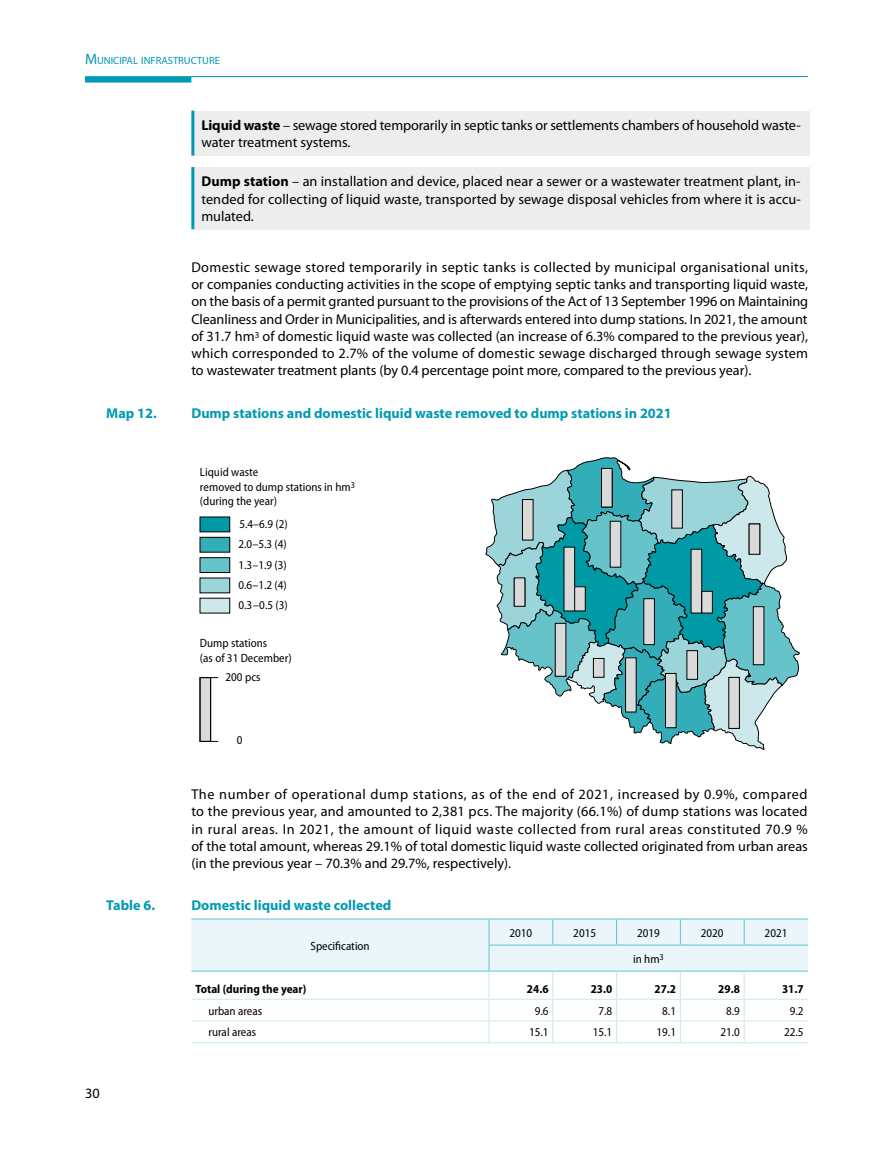
<style>
.page{position:relative;width:893px;height:1149px;background:#fff}
.page>*{position:absolute;margin:0;border:0;box-sizing:border-box;transform-origin:0 0}
.t1{font:14.25px/17.2px "Myriad Pro";color:#000;text-align:justify}
.t2{font:700 14.25px "Myriad Pro";color:#009ab2}
.t3{font:semi-condensed 12px/14.4px "Myriad Pro";color:#000}
.t4{font:700 semi-condensed 12px "Myriad Pro";color:#000}
.t5{font:10.5px "Myriad Pro";color:#009ab2}
.s1{font-size:15px}
.s2{font-weight:700}
</style>
<div class="page">
<svg style="left:85px;top:76px;width:106px;height:6px"></svg>
<hr style="left:191px;top:76px;width:617px;height:1px;background:#009ab2">
<div style="left:200px;top:557px;width:30px;height:15px;background:#67c3ca"></div>
<div style="left:200px;top:557px;width:30px;height:15px;border:1px solid #000"></div>
<div style="left:200px;top:537px;width:30px;height:15px;background:#33aeb8"></div>
<div style="left:200px;top:537px;width:30px;height:15px;border:1px solid #000"></div>
<div style="left:200px;top:517px;width:30px;height:14px;background:#009aa6"></div>
<div style="left:200px;top:516px;width:30px;height:16px;border:1px solid #000"></div>
<div style="left:200px;top:577px;width:30px;height:15px;background:#9bd4d9"></div>
<div style="left:200px;top:598px;width:30px;height:15px;background:#cde8eb"></div>
<div style="left:200px;top:677px;width:11px;height:64px;background:#dadada"></div>
<div style="left:200px;top:677px;width:11px;height:64px;border:1px solid #000"></div>
<svg style="left:485px;top:457px;width:315px;height:292px"></svg>
<div style="left:564px;top:547px;width:11px;height:63px;background:#dadada"></div>
<div style="left:564px;top:546px;width:11px;height:65px;border:1px solid #000"></div>
<div style="left:691px;top:549px;width:11px;height:64px;background:#dadada"></div>
<div style="left:691px;top:549px;width:11px;height:64px;border:1px solid #000"></div>
<div style="left:575px;top:586px;width:10px;height:24px;background:#dadada"></div>
<div style="left:574px;top:586px;width:11px;height:25px;border:1px solid #000"></div>
<div style="left:702px;top:591px;width:10px;height:22px;background:#dadada"></div>
<div style="left:701px;top:591px;width:12px;height:22px;border:1px solid #000"></div>
<div style="left:522px;top:499px;width:11px;height:41px;background:#dadada"></div>
<div style="left:522px;top:499px;width:11px;height:41px;border:1px solid #000"></div>
<div style="left:672px;top:489px;width:10px;height:39px;background:#dadada"></div>
<div style="left:671px;top:489px;width:12px;height:39px;border:1px solid #000"></div>
<div style="left:687px;top:650px;width:10px;height:29px;background:#dadada"></div>
<div style="left:687px;top:650px;width:11px;height:29px;border:1px solid #000"></div>
<div style="left:626px;top:657px;width:10px;height:54px;background:#dadada"></div>
<div style="left:625px;top:657px;width:11px;height:55px;border:1px solid #000"></div>
<div style="left:601px;top:468px;width:11px;height:39px;background:#dadada"></div>
<div style="left:601px;top:468px;width:11px;height:39px;border:1px solid #000"></div>
<div style="left:749px;top:524px;width:11px;height:30px;background:#dadada"></div>
<div style="left:749px;top:523px;width:11px;height:31px;border:1px solid #000"></div>
<div style="left:753px;top:606px;width:11px;height:58px;background:#dadada"></div>
<div style="left:753px;top:606px;width:11px;height:58px;border:1px solid #000"></div>
<div style="left:593px;top:658px;width:11px;height:19px;background:#dadada"></div>
<div style="left:593px;top:658px;width:11px;height:19px;border:1px solid #000"></div>
<div style="left:665px;top:673px;width:11px;height:54px;background:#dadada"></div>
<div style="left:665px;top:673px;width:11px;height:54px;border:1px solid #000"></div>
<div style="left:729px;top:677px;width:10px;height:51px;background:#dadada"></div>
<div style="left:729px;top:677px;width:11px;height:51px;border:1px solid #000"></div>
<div style="left:514px;top:577px;width:11px;height:29px;background:#dadada"></div>
<div style="left:514px;top:577px;width:11px;height:29px;border:1px solid #000"></div>
<div style="left:555px;top:623px;width:11px;height:53px;background:#dadada"></div>
<div style="left:555px;top:623px;width:11px;height:53px;border:1px solid #000"></div>
<div style="left:644px;top:598px;width:10px;height:46px;background:#dadada"></div>
<div style="left:644px;top:598px;width:11px;height:46px;border:1px solid #000"></div>
<div style="left:610px;top:521px;width:11px;height:46px;background:#dadada"></div>
<hr style="left:191px;top:1042px;width:298px;height:1px;background:#c9e7ee">
<svg style="left:191px;top:918px;width:617px;height:124px"></svg>
<hr style="left:680px;top:1020px;width:64px;height:1px;background:#c9e7ee">
<hr style="left:744px;top:1020px;width:64px;height:1px;background:#c9e7ee">
<hr style="left:489px;top:1042px;width:64px;height:1px;background:#c9e7ee">
<hr style="left:553px;top:1042px;width:64px;height:1px;background:#c9e7ee">
<hr style="left:617px;top:1042px;width:63px;height:1px;background:#c9e7ee">
<hr style="left:680px;top:1042px;width:64px;height:1px;background:#c9e7ee">
<hr style="left:744px;top:1042px;width:64px;height:1px;background:#c9e7ee">
<div style="left:193px;top:111px;width:616px;height:44px;background:#ededed"></div>
<hr style="left:191px;top:111px;width:3px;height:44px;background:#009ab2">
<div style="left:193px;top:167px;width:616px;height:62px;background:#ededed"></div>
<hr style="left:191px;top:167px;width:3px;height:62px;background:#009ab2">
<p class="t5" style="left:85px;top:55px;width:136px"><span class="s1">M</span>UNICIPAL INFRASTRUCTURE</p>
<p class="t1" style="left:201px;top:117px;width:601px"><span class="s2">Liquid waste</span> – sewage stored temporarily in septic tanks or settlements chambers of household waste&shy;water treatment systems.</p>
<p class="t1" style="left:201px;top:173px;width:601px"><span class="s2">Dump station</span> – an installation and device, placed near a sewer or a wastewater treatment plant, in&shy;tended for collecting of liquid waste, transported by sewage disposal vehicles from where it is accu&shy;mulated.</p>
<p class="t1" style="left:191px;top:259px;width:618px">Domestic sewage stored temporarily in septic tanks is collected by municipal organisational units, or companies conducting activities in the scope of emptying septic tanks and transporting liquid waste, on the basis of a permit granted pursuant to the provisions of the Act of 13 September 1996 on Maintaining Cleanliness and Order in Municipalities, and is afterwards entered into dump stations. In 2021, the amount of 31.7 hm<sup>3</sup> of domestic liquid waste was collected (an increase of 6.3% compared to the previous year), which corresponded to 2.7% of the volume of domestic sewage discharged through sewage system to wastewater treatment plants (by 0.4 percentage point more, compared to the previous year).</p>
<p class="t2" style="left:106px;top:404px;width:52px">Map 12.</p>
<p class="t2" style="left:191px;top:404px;width:482px">Dump stations and domestic liquid waste removed to dump stations in 2021</p>
<p class="t3" style="left:200px;top:465px;width:157px">Liquid waste<br>removed to dump stations in hm<sup>3 </sup>(during the year)</p>
<p class="t3" style="left:239px;top:517px;width:50px">5.4–6.9 (2)</p>
<p class="t3" style="left:239px;top:537px;width:50px">2.0–5.3 (4)</p>
<p class="t3" style="left:239px;top:557px;width:50px">1.3–1.9 (3)</p>
<p class="t3" style="left:239px;top:578px;width:50px">0.6–1.2 (4)</p>
<p class="t3" style="left:239px;top:598px;width:51px">0.3–0.5 (3)</p>
<p class="t3" style="left:200px;top:636px;width:93px">Dump stations<br>(as of 31 December)</p>
<p class="t3" style="left:226px;top:670px;width:37px">200 pcs</p>
<p class="t3" style="left:237px;top:733px;width:7px">0</p>
<p class="t1" style="left:191px;top:785px;width:618px">The number of operational dump stations, as of the end of 2021, increased by 0.9%, compared to the previous year, and amounted to 2,381 pcs. The majority (66.1%) of dump stations was located in rural areas. In 2021, the amount of liquid waste collected from rural areas constituted 70.9 % of the total amount, whereas 29.1% of total domestic liquid waste collected originated from urban areas (in the previous year – 70.3% and 29.7%, respectively).</p>
<p class="t2" style="left:106px;top:896px;width:50px">Table 6.</p>
<p class="t2" style="left:191px;top:896px;width:202px">Domestic liquid waste collected</p>
<p class="t3" style="left:311px;top:938px;width:61px">Specification</p>
<p class="t3" style="left:509px;top:925px;width:24px">2010</p>
<p class="t3" style="left:573px;top:925px;width:24px">2015</p>
<p class="t3" style="left:637px;top:925px;width:24px">2019</p>
<p class="t3" style="left:701px;top:925px;width:24px">2020</p>
<p class="t3" style="left:765px;top:925px;width:24px">2021</p>
<p class="t3" style="left:633px;top:951px;width:32px">in hm<sup>3</sup></p>
<p class="t1" style="left:85px;top:1084px;width:16px">30</p>
<p class="t4" style="left:196px;top:981px;width:112px">Total (during the year)</p>
<p class="t4" style="left:527px;top:981px;width:23px">24.6</p>
<p class="t4" style="left:591px;top:981px;width:23px">23.0</p>
<p class="t4" style="left:654px;top:981px;width:23px">27.2</p>
<p class="t4" style="left:718px;top:981px;width:23px">29.8</p>
<p class="t4" style="left:782px;top:981px;width:23px">31.7</p>
<p class="t3" style="left:208px;top:1003px;width:55px">urban areas</p>
<p class="t3" style="left:535px;top:1003px;width:15px">9.6</p>
<p class="t3" style="left:598px;top:1003px;width:15px">7.8</p>
<p class="t3" style="left:662px;top:1003px;width:15px">8.1</p>
<p class="t3" style="left:726px;top:1003px;width:15px">8.9</p>
<p class="t3" style="left:790px;top:1003px;width:15px">9.2</p>
<p class="t3" style="left:208px;top:1025px;width:49px">rural areas</p>
<p class="t3" style="left:529px;top:1025px;width:21px">15.1</p>
<p class="t3" style="left:593px;top:1025px;width:21px">15.1</p>
<p class="t3" style="left:657px;top:1025px;width:21px">19.1</p>
<p class="t3" style="left:720px;top:1025px;width:21px">21.0</p>
<p class="t3" style="left:784px;top:1025px;width:21px">22.5</p>
</div>
